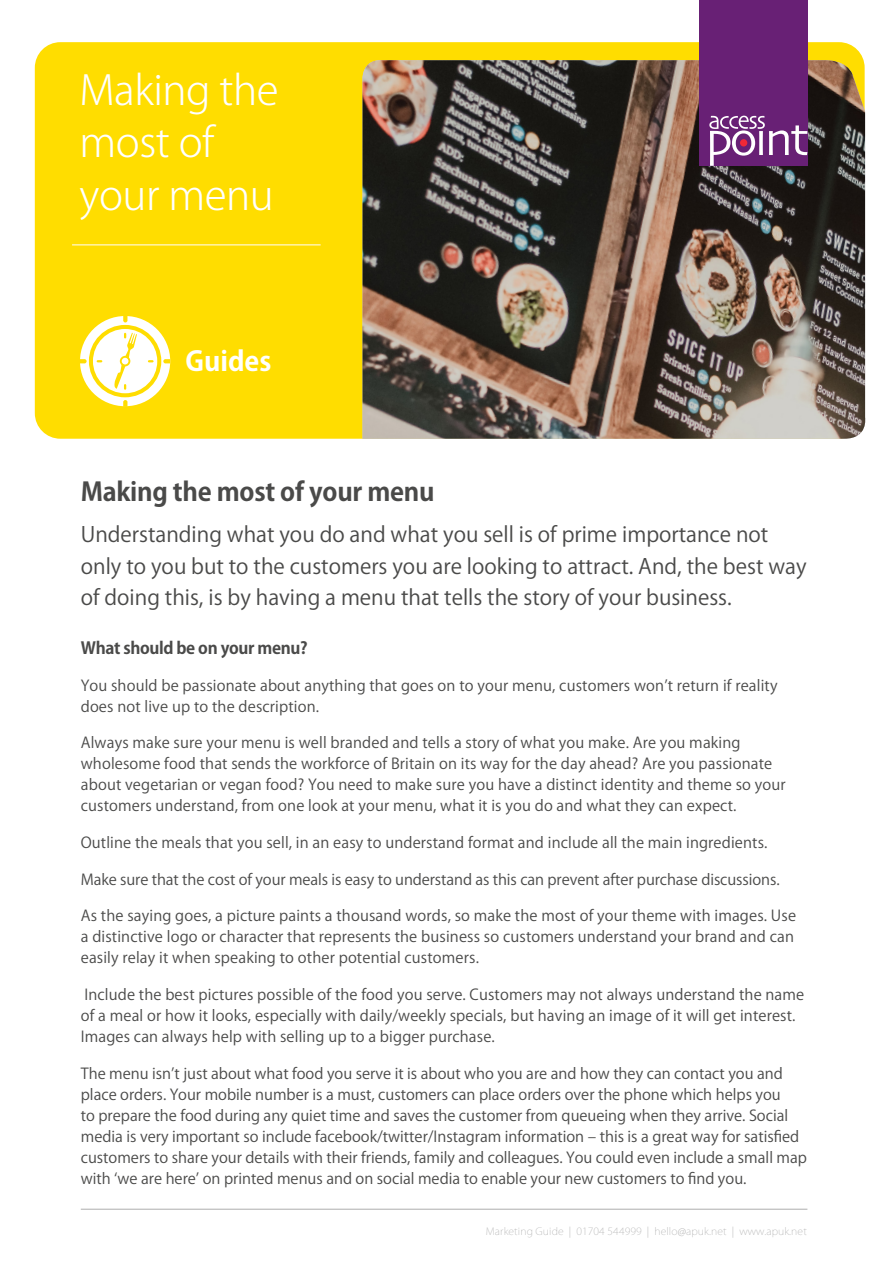
<style>
.page{position:relative;width:893px;height:1263px;background:#fff}
.page>*{position:absolute;margin:0;border:0;box-sizing:border-box;transform-origin:0 0}
.t1{font:300 40.5px/52.5px "Koz Go Pr 6 N";letter-spacing:-.01em;color:#fff}
.t2{font:700 27px "Koz Go Pr 6 N";color:#fff}
.t3{font:700 25.5px "Koz Go Pr 6 N";letter-spacing:-.01em;color:#4a4a49}
.t4{font:21px/31.5px "Koz Go Pr 6 N";color:#4a4a49}
.t5{font:700 16.5px "Koz Go Pr 6 N";letter-spacing:-.02em;color:#4a4a49}
.t6{font:15px/21px "Koz Go Pr 6 N";letter-spacing:.01em;color:#4a4a49}
.t7{font:200 10.05px "Koz Go Pr 6 N";letter-spacing:.01em;color:#adadad;scale:1.05 1}
</style>
<div class="page">
<hr style="left:81px;top:1209px;width:726px;height:1px;background:#adadad">
<div style="left:35px;top:42px;width:830px;height:397px;background:#fd0;border-radius:26px"></div>
<img style="left:362px;top:60px;width:504px;height:379px">
<div style="left:699px;top:0;width:108px;height:166px;background:#682075"></div>
<svg style="left:709px;top:116px;width:98px;height:50px"></svg>
<div style="left:740px;top:139px;width:7px;height:7px;background:#f12836;border-radius:50%"></div>
<hr style="left:72px;top:244px;width:249px;height:1px;background:#fff">
<div style="left:80px;top:316px;width:90px;height:90px;background:#fff;border-radius:50%"></div>
<svg style="left:89px;top:325px;width:72px;height:72px"></svg>
<div style="left:93px;top:329px;width:64px;height:64px;background:#fff;border-radius:50%"></div>
<svg style="left:123px;top:316px;width:5px;height:6px"></svg>
<svg style="left:80px;top:359px;width:7px;height:4px"></svg>
<svg style="left:123px;top:400px;width:5px;height:7px"></svg>
<svg style="left:163px;top:359px;width:7px;height:4px"></svg>
<svg style="left:148px;top:360px;width:6px;height:2px"></svg>
<svg style="left:114px;top:333px;width:23px;height:57px"></svg>
<h1 class="t1" style="left:80px;top:64px;width:201px">Making the most of your menu</h1>
<h2 class="t2" style="left:186px;top:346px;width:87px">Guides</h2>
<h3 class="t3" style="left:81px;top:477px;width:355px">Making the most of your menu</h3>
<h3 class="t4" style="left:81px;top:519px;width:727px">Understanding what you do and what you sell is of prime importance not only to you but to the customers you are looking to attract. And, the best way of doing this, is by having a menu that tells the story of your business.</h3>
<p class="t5" style="left:81px;top:638px;width:228px">What should be on your menu?</p>
<p class="t6" style="left:81px;top:675px;width:698px">You should be passionate about anything that goes on to your menu, customers won’t return if reality does not live up to the description.</p>
<p class="t6" style="left:81px;top:732px;width:706px">Always make sure your menu is well branded and tells a story of what you make. Are you making wholesome food that sends the workforce of Britain on its way for the day ahead? Are you passionate about vegetarian or vegan food? You need to make sure you have a distinct identity and theme so your customers understand, from one look at your menu, what it is you do and what they can expect.</p>
<p class="t6" style="left:81px;top:832px;width:688px">Outline the meals that you sell, in an easy to understand format and include all the main ingredients.</p>
<p class="t6" style="left:81px;top:869px;width:700px">Make sure that the cost of your meals is easy to understand as this can prevent after purchase discussions.</p>
<p class="t6" style="left:81px;top:905px;width:717px">As the saying goes, a picture paints a thousand words, so make the most of your theme with images. Use a distinctive logo or character that represents the business so customers understand your brand and can easily relay it when speaking to other potential customers.</p>
<p class="t6" style="left:81px;top:984px;width:725px">Include the best pictures possible of the food you serve. Customers may not always understand the name of a meal or how it looks, especially with daily/weekly specials, but having an image of it will get interest.<br>Images can always help with selling up to a bigger purchase.</p>
<p class="t6" style="left:81px;top:1063px;width:728px">The menu isn’t just about what food you serve it is about who you are and how they can contact you and place orders. Your mobile number is a must, customers can place orders over the phone which helps you<br>to prepare the food during any quiet time and saves the customer from queueing when they arrive. Social media is very important so include facebook/twitter/Instagram information – this is a great way for satisfied customers to share your details with their friends, family and colleagues. You could even include a small map with ‘we are here’ on printed menus and on social media to enable your new customers to find you.</p>
<p class="t7" style="left:486px;top:1226px;width:307px">Marketing Guide | 01704 544999 | hello@apuk.net | www.apuk.net</p>
</div>
